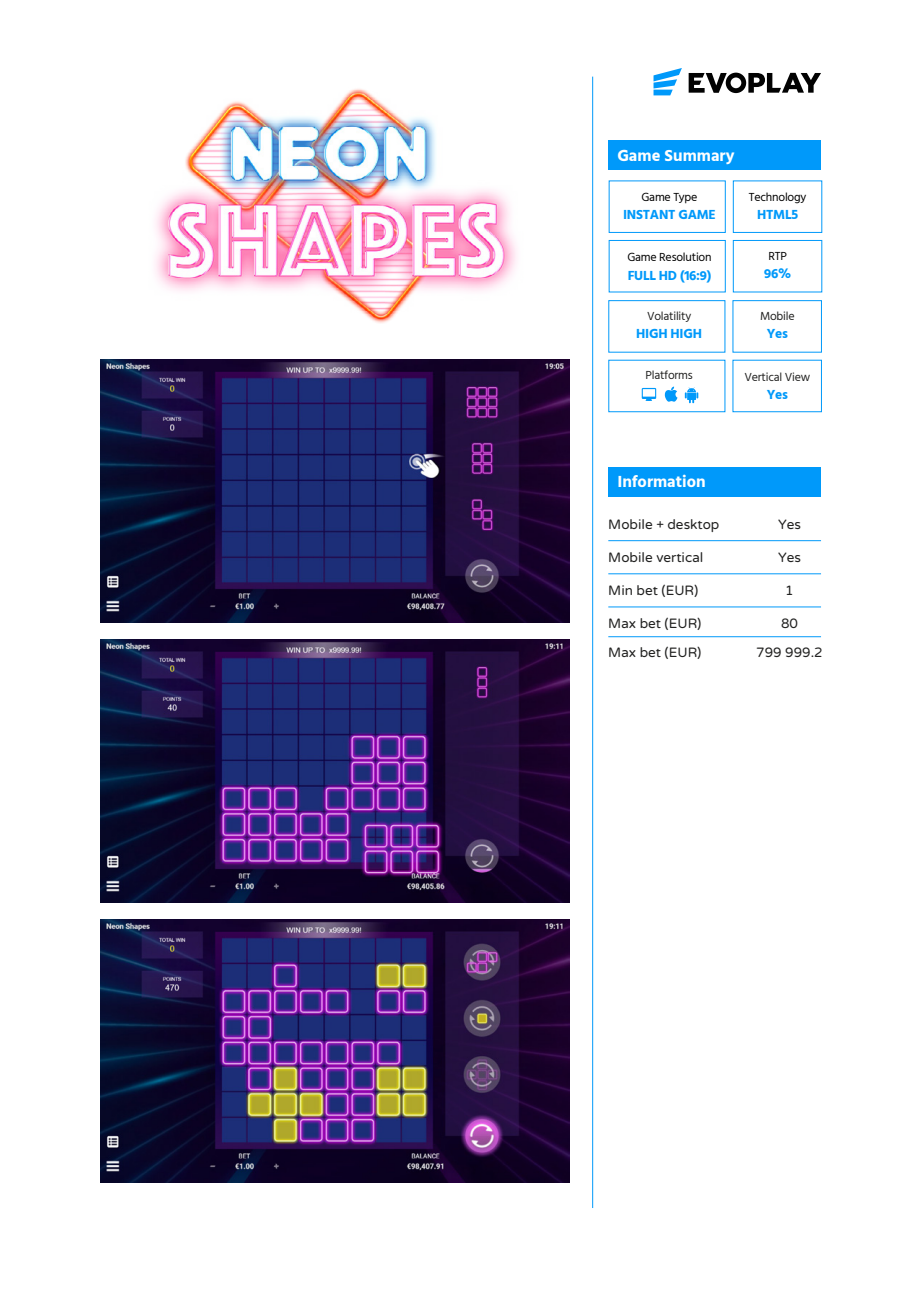
<style>
.page{position:relative;width:919px;height:1289px;background:#fff}
.page>*{position:absolute;margin:0;border:0;box-sizing:border-box;transform-origin:0 0}
.t1{font:700 16.5px "Hind";color:#fff}
.t2{font:13.5px "Varela Round";color:#222221}
.t3{font:700 13.5px "Hind";letter-spacing:-.02em;color:#0099fa}
.t4{font:12px "Hind";letter-spacing:-.02em;color:#222221}
.t5{font:12px "Hind";letter-spacing:-.02em;color:#000}
</style>
<div class="page">
<hr style="left:592px;top:77px;width:1px;height:1130px;background:#0099fa">
<div style="left:608px;top:140px;width:213px;height:30px;background:#0099fa"></div>
<hr style="left:608px;top:540px;width:213px;height:1px;background:#0099fa">
<hr style="left:608px;top:573px;width:213px;height:1px;background:#0099fa">
<hr style="left:608px;top:606px;width:213px;height:1px;background:#0099fa">
<div style="left:608px;top:466px;width:213px;height:30px;background:#0099fa"></div>
<div style="left:732px;top:180px;width:90px;height:53px;border:1px solid #0099fa"></div>
<div style="left:608px;top:180px;width:117px;height:53px;border:1px solid #0099fa"></div>
<div style="left:732px;top:240px;width:90px;height:52px;border:1px solid #0099fa"></div>
<div style="left:608px;top:240px;width:117px;height:52px;border:1px solid #0099fa"></div>
<hr style="left:608px;top:636px;width:213px;height:1px;background:#0099fa">
<div style="left:732px;top:300px;width:89px;height:52px;border:1px solid #0099fa"></div>
<div style="left:608px;top:300px;width:117px;height:52px;border:1px solid #0099fa"></div>
<svg style="left:684px;top:387px;width:14px;height:16px"></svg>
<svg style="left:664px;top:386px;width:13px;height:16px"></svg>
<svg style="left:641px;top:388px;width:15px;height:11px"></svg>
<div style="left:642px;top:389px;width:13px;height:7px;background:#fff"></div>
<svg style="left:645px;top:397px;width:7px;height:4px"></svg>
<svg style="left:653px;top:68px;width:29px;height:27px"></svg>
<svg style="left:688px;top:73px;width:133px;height:20px"></svg>
<img style="left:155px;top:89px;width:362px;height:234px">
<img style="left:101px;top:359px;width:468px;height:263px">
<img style="left:101px;top:639px;width:468px;height:263px">
<img style="left:101px;top:919px;width:468px;height:263px">
<p class="t1" style="left:617px;top:146px;width:119px">Game Summary</p>
<p class="t5" style="left:641px;top:189px;width:57px">Game Type</p>
<p class="t3" style="left:623px;top:206px;width:94px">INSTANT GAME</p>
<p class="t5" style="left:748px;top:189px;width:59px">Technology</p>
<p class="t3" style="left:757px;top:206px;width:43px">HTML5</p>
<p class="t5" style="left:627px;top:249px;width:86px">Game Resolution</p>
<p class="t3" style="left:627px;top:267px;width:85px">FULL HD (16:9)</p>
<p class="t5" style="left:768px;top:248px;width:20px">RTP</p>
<p class="t3" style="left:764px;top:266px;width:29px">96%</p>
<p class="t4" style="left:647px;top:308px;width:46px">Volatility</p>
<p class="t4" style="left:760px;top:307px;width:36px">Mobile</p>
<p class="t3" style="left:636px;top:325px;width:67px">HIGH HIGH</p>
<p class="t4" style="left:645px;top:367px;width:49px">Platforms</p>
<p class="t3" style="left:766px;top:325px;width:23px">Yes</p>
<p class="t4" style="left:744px;top:369px;width:67px">Vertical View</p>
<p class="t3" style="left:766px;top:386px;width:23px">Yes</p>
<p class="t1" style="left:617px;top:472px;width:90px">Information</p>
<p class="t2" style="left:608px;top:516px;width:113px">Mobile + desktop</p>
<p class="t2" style="left:608px;top:549px;width:97px">Mobile vertical</p>
<p class="t2" style="left:608px;top:582px;width:92px">Min bet (EUR)</p>
<p class="t2" style="left:608px;top:615px;width:95px">Max bet (EUR)</p>
<p class="t2" style="left:778px;top:516px;width:24px">Yes</p>
<p class="t2" style="left:778px;top:549px;width:24px">Yes</p>
<p class="t2" style="left:785px;top:582px;width:10px">1</p>
<p class="t2" style="left:781px;top:615px;width:18px">80</p>
<p class="t2" style="left:608px;top:645px;width:95px">Max bet (EUR)</p>
<p class="t2" style="left:756px;top:645px;width:68px">799 999.2</p>
</div>
